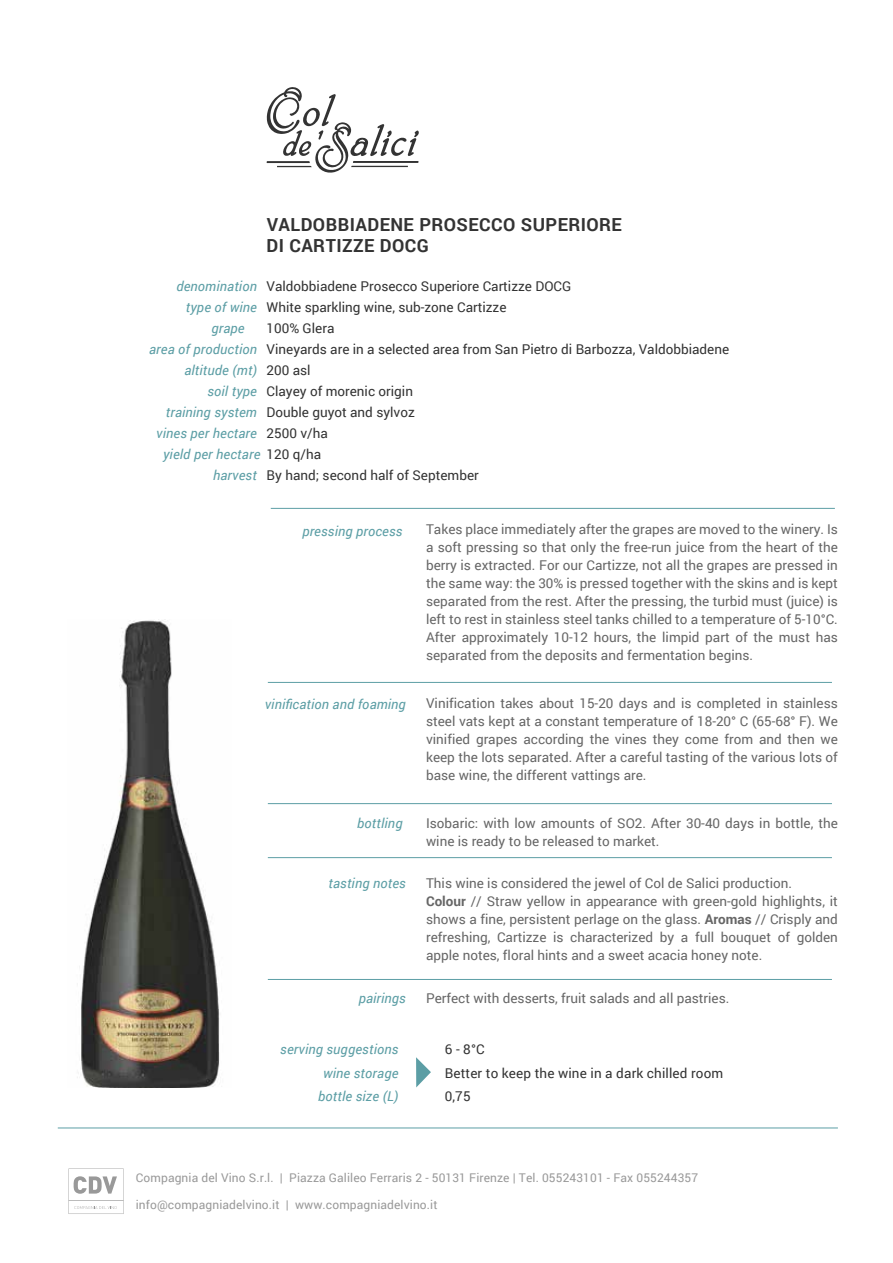
<style>
.page{position:relative;width:893px;height:1263px;background:#fff}
.page>*{position:absolute;margin:0;border:0;box-sizing:border-box;transform-origin:0 0}
.t1{font:700 18px/20.4px "Roboto";letter-spacing:.025em;color:#333}
.t2{font:13.5px/18px "Roboto";color:#666;text-align:justify}
.t3{font:13.5px "Roboto";color:#333}
.t4{font:italic 13.5px "Roboto";letter-spacing:.01em;color:#5c9ea5}
.t5{font:12px "Roboto";letter-spacing:.01em;color:#999}
.s1{font-style:italic;color:#5c9ea5}
.s2{font-style:normal;color:#333}
.s3{font-weight:700}
</style>
<div class="page">
<img style="left:77px;top:620px;width:143px;height:467px">
<svg style="left:69px;top:1168px;width:55px;height:46px"></svg>
<svg style="left:267px;top:87px;width:152px;height:86px"></svg>
<hr style="left:271px;top:508px;width:564px;height:1px;background:#5c9ea5">
<hr style="left:268px;top:682px;width:564px;height:1px;background:#5c9ea5">
<hr style="left:268px;top:803px;width:564px;height:1px;background:#5c9ea5">
<hr style="left:268px;top:857px;width:564px;height:1px;background:#5c9ea5">
<hr style="left:268px;top:979px;width:564px;height:1px;background:#5c9ea5">
<hr style="left:58px;top:1127px;width:780px;height:1px;background:#5c9ea5">
<svg style="left:416px;top:1057px;width:15px;height:30px"></svg>
<h1 class="t1" style="left:266px;top:214px;width:357px">VALDOBBIADENE PROSECCO SUPERIORE<br>DI CARTIZZE DOCG</h1>
<p class="t3" style="left:176px;top:277px;width:396px"><span class="s1">denomination</span> Valdobbiadene Prosecco Superiore Cartizze DOCG</p>
<p class="t3" style="left:186px;top:298px;width:322px"><span class="s1">type of wine</span> White sparkling wine, sub-zone Cartizze</p>
<p class="t4" style="left:211px;top:319px;width:35px">grape</p>
<p class="t3" style="left:267px;top:319px;width:69px">100% Glera</p>
<p class="t3" style="left:149px;top:340px;width:582px"><span class="s1">area of production</span> Vineyards are in a selected area from San Pietro di Barbozza, Valdobbiadene</p>
<p class="t4" style="left:184px;top:361px;width:128px">altitude (mt) <span class="s2">200 asl</span></p>
<p class="t3" style="left:207px;top:382px;width:207px"><span class="s1">soil type</span> Clayey of morenic origin</p>
<p class="t3" style="left:166px;top:403px;width:251px"><span class="s1">training system</span> Double guyot and sylvoz</p>
<p class="t4" style="left:156px;top:424px;width:173px">vines per hectare <span class="s2">2500 v/ha</span></p>
<p class="t4" style="left:163px;top:445px;width:160px">yield per hectare <span class="s2">120 q/ha</span></p>
<p class="t3" style="left:213px;top:466px;width:267px"><span class="s1">harvest</span> By hand; second half of September</p>
<p class="t4" style="left:302px;top:521px;width:102px">pressing process</p>
<p class="t2" style="left:426px;top:520px;width:413px">Takes place immediately after the grapes are moved to the winery. Is a soft pressing so that only the free-run juice from the heart of the berry is extracted. For our Cartizze, not all the grapes are pressed in the same way: the 30% is pressed together with the skins and is kept separated from the rest. After the pressing, the turbid must (juice) is left to rest in stainless steel tanks chilled to a temperature of 5-10°C.<br>After approximately 10-12 hours, the limpid part of the must has separated from the deposits and fermentation begins.</p>
<p class="t4" style="left:265px;top:695px;width:143px">vinification and foaming</p>
<p class="t2" style="left:426px;top:694px;width:413px">Vinification takes about 15-20 days and is completed in stainless steel vats kept at a constant temperature of 18-20° C (65-68° F). We vinified grapes according the vines they come from and then we keep the lots separated. After a careful tasting of the various lots of base wine, the different vattings are.</p>
<p class="t4" style="left:357px;top:814px;width:47px">bottling</p>
<p class="t2" style="left:426px;top:813px;width:413px">Isobaric: with low amounts of SO2. After 30-40 days in bottle, the wine is ready to be released to market.</p>
<p class="t4" style="left:328px;top:874px;width:79px">tasting notes</p>
<p class="t2" style="left:426px;top:874px;width:413px;text-align:left">This wine is considered the jewel of Col de Salici production.<br><span class="s3">Colour</span> // Straw yellow in appearance with green-gold highlights, it shows a fine, persistent perlage on the glass. <span class="s3">Aromas</span> // Crisply and refreshing, Cartizze is characterized by a full bouquet of golden apple notes, floral hints and a sweet acacia honey note.</p>
<p class="t4" style="left:359px;top:989px;width:49px">pairings</p>
<p class="t2" style="left:426px;top:989px;width:305px">Perfect with desserts, fruit salads and all pastries.</p>
<p class="t4" style="left:280px;top:1040px;width:120px">serving suggestions</p>
<p class="t3" style="left:445px;top:1040px;width:42px">6 - 8°C</p>
<p class="t4" style="left:323px;top:1063px;width:77px">wine storage</p>
<p class="t3" style="left:445px;top:1063px;width:280px">Better to keep the wine in a dark chilled room</p>
<p class="t4" style="left:318px;top:1087px;width:82px">bottle size (L)</p>
<p class="t3" style="left:445px;top:1087px;width:27px">0,75</p>
<p class="t5" style="left:136px;top:1169px;width:564px">Compagnia del Vino S.r.l. | Piazza Galileo Ferraris 2 - 50131 Firenze | Tel. 055243101 - Fax 055244357</p>
<p class="t5" style="left:136px;top:1196px;width:303px">info@compagniadelvino.it | www.compagniadelvino.it</p>
</div>
